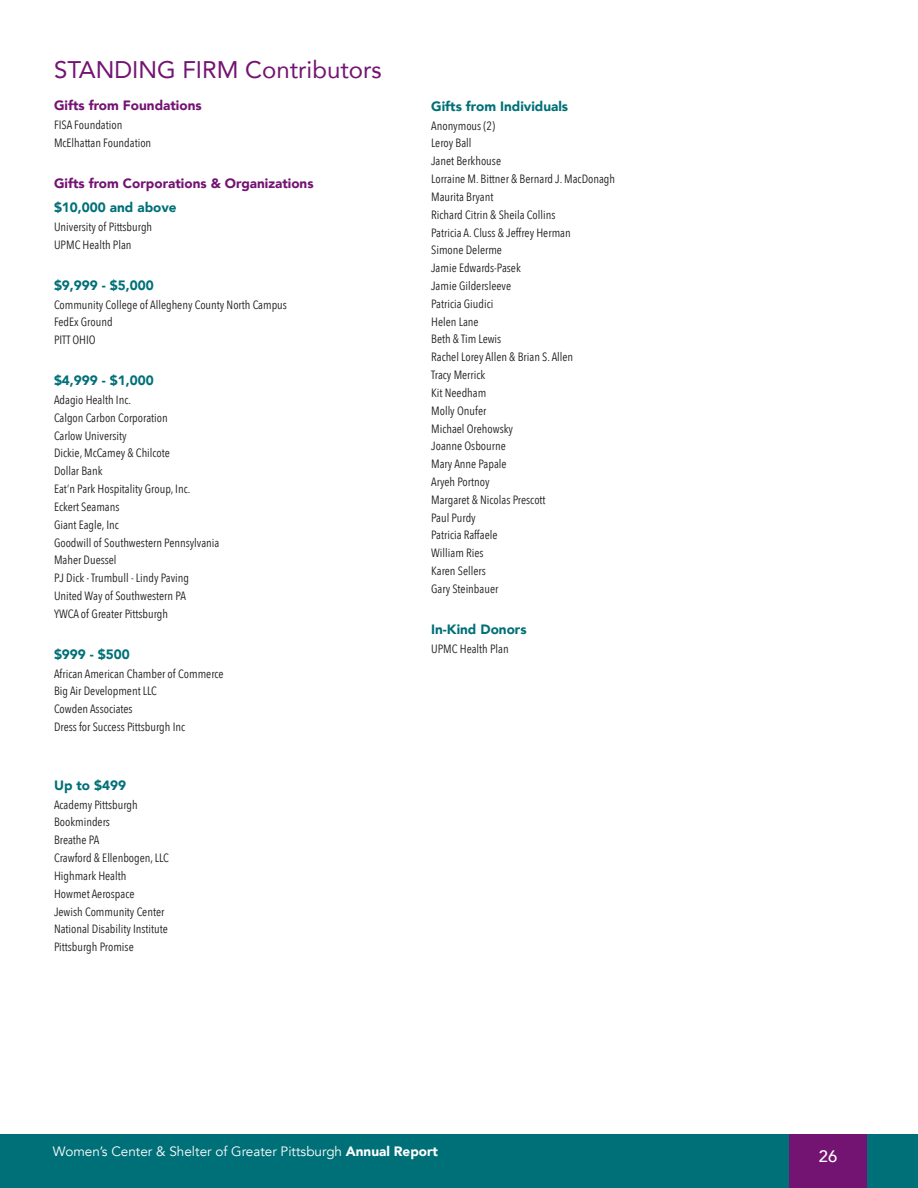
<style>
.page{position:relative;width:918px;height:1188px;background:#fff}
.page>*{position:absolute;margin:0;border:0;box-sizing:border-box;transform-origin:0 0}
.donor_head_main{font:24px "Avenir";color:#731372}
.t1{font:500 16.5px "Avenir";color:#fff}
.donation_amounts{font:900 13.5px "Avenir";color:#007078}
.donation_amounts-2{font:900 13.5px "Avenir";color:#731372}
.t2{font:13.5px "Avenir";color:#fff}
.donor_names_1{font:12px "Avenir Next Condensed";color:#231f20}
.s1{font-weight:900}
</style>
<div class="page">
<div style="left:0;top:1134px;width:918px;height:54px;background:#007078"></div>
<div style="left:789px;top:1134px;width:78px;height:54px;background:#731372"></div>
<p class="donor_head_main" style="left:54px;top:50px;width:329px">STANDING FIRM Contributors</p>
<p class="donation_amounts-2" style="left:54px;top:94px;width:149px">Gifts from Foundations</p>
<p class="donor_names_1" style="left:54px;top:115px;width:70px">FISA Foundation</p>
<p class="donor_names_1" style="left:54px;top:133px;width:99px">McElhattan Foundation</p>
<p class="donation_amounts-2" style="left:54px;top:172px;width:261px">Gifts from Corporations &amp; Organizations</p>
<p class="donation_amounts" style="left:54px;top:196px;width:124px">$10,000 and above</p>
<p class="donor_names_1" style="left:54px;top:216px;width:100px">University of Pittsburgh</p>
<p class="donor_names_1" style="left:54px;top:234px;width:79px">UPMC Health Plan</p>
<p class="donation_amounts" style="left:54px;top:273px;width:101px">$9,999 - $5,000</p>
<p class="donor_names_1" style="left:54px;top:294px;width:234px">Community College of Allegheny County North Campus</p>
<p class="donor_names_1" style="left:54px;top:312px;width:60px">FedEx Ground</p>
<p class="donor_names_1" style="left:54px;top:330px;width:43px">PITT OHIO</p>
<p class="donation_amounts" style="left:54px;top:369px;width:101px">$4,999 - $1,000</p>
<p class="donor_names_1" style="left:54px;top:389px;width:78px">Adagio Health Inc.</p>
<p class="donor_names_1" style="left:54px;top:407px;width:115px">Calgon Carbon Corporation</p>
<p class="donor_names_1" style="left:54px;top:425px;width:74px">Carlow University</p>
<p class="donor_names_1" style="left:54px;top:443px;width:117px">Dickie, McCamey &amp; Chilcote</p>
<p class="donor_names_1" style="left:54px;top:461px;width:50px">Dollar Bank</p>
<p class="donor_names_1" style="left:54px;top:479px;width:138px">Eat’n Park Hospitality Group, Inc.</p>
<p class="donor_names_1" style="left:54px;top:496px;width:67px">Eckert Seamans</p>
<p class="donor_names_1" style="left:54px;top:514px;width:66px">Giant Eagle, Inc</p>
<p class="donor_names_1" style="left:54px;top:532px;width:167px">Goodwill of Southwestern Pennsylvania</p>
<p class="donor_names_1" style="left:54px;top:550px;width:64px">Maher Duessel</p>
<p class="donor_names_1" style="left:54px;top:568px;width:137px">PJ Dick - Trumbull - Lindy Paving</p>
<p class="donor_names_1" style="left:54px;top:586px;width:134px">United Way of Southwestern PA</p>
<p class="donor_names_1" style="left:54px;top:603px;width:116px">YWCA of Greater Pittsburgh</p>
<p class="donation_amounts" style="left:54px;top:642px;width:77px">$999 - $500</p>
<p class="donor_names_1" style="left:54px;top:663px;width:171px">African American Chamber of Commerce</p>
<p class="donor_names_1" style="left:54px;top:681px;width:104px">Big Air Development LLC</p>
<p class="donor_names_1" style="left:54px;top:699px;width:80px">Cowden Associates</p>
<p class="donor_names_1" style="left:54px;top:717px;width:133px">Dress for Success Pittsburgh Inc</p>
<p class="donation_amounts" style="left:54px;top:773px;width:74px">Up to $499</p>
<p class="donor_names_1" style="left:54px;top:794px;width:85px">Academy Pittsburgh</p>
<p class="donor_names_1" style="left:54px;top:812px;width:58px">Bookminders</p>
<p class="donor_names_1" style="left:54px;top:830px;width:47px">Breathe PA</p>
<p class="donor_names_1" style="left:54px;top:848px;width:116px">Crawford &amp; Ellenbogen, LLC</p>
<p class="donor_names_1" style="left:54px;top:865px;width:74px">Highmark Health</p>
<p class="donor_names_1" style="left:54px;top:883px;width:82px">Howmet Aerospace</p>
<p class="donor_names_1" style="left:54px;top:901px;width:112px">Jewish Community Center</p>
<p class="donor_names_1" style="left:54px;top:919px;width:115px">National Disability Institute</p>
<p class="donor_names_1" style="left:54px;top:937px;width:81px">Pittsburgh Promise</p>
<p class="donation_amounts" style="left:431px;top:94px;width:139px">Gifts from Individuals</p>
<p class="donor_names_1" style="left:431px;top:115px;width:66px">Anonymous (2)</p>
<p class="donor_names_1" style="left:431px;top:133px;width:42px">Leroy Ball</p>
<p class="donor_names_1" style="left:431px;top:151px;width:71px">Janet Berkhouse</p>
<p class="donor_names_1" style="left:431px;top:169px;width:185px">Lorraine M. Bittner &amp; Bernard J. MacDonagh</p>
<p class="donor_names_1" style="left:431px;top:186px;width:64px">Maurita Bryant</p>
<p class="donor_names_1" style="left:431px;top:204px;width:126px">Richard Citrin &amp; Sheila Collins</p>
<p class="donor_names_1" style="left:431px;top:222px;width:141px">Patricia A. Cluss &amp; Jeffrey Herman</p>
<p class="donor_names_1" style="left:431px;top:240px;width:72px">Simone Delerme</p>
<p class="donor_names_1" style="left:431px;top:258px;width:91px">Jamie Edwards-Pasek</p>
<p class="donor_names_1" style="left:431px;top:276px;width:81px">Jamie Gildersleeve</p>
<p class="donor_names_1" style="left:431px;top:293px;width:64px">Patricia Giudici</p>
<p class="donor_names_1" style="left:431px;top:311px;width:49px">Helen Lane</p>
<p class="donor_names_1" style="left:431px;top:329px;width:72px">Beth &amp; Tim Lewis</p>
<p class="donor_names_1" style="left:431px;top:347px;width:144px">Rachel Lorey Allen &amp; Brian S. Allen</p>
<p class="donor_names_1" style="left:431px;top:365px;width:56px">Tracy Merrick</p>
<p class="donor_names_1" style="left:431px;top:382px;width:57px">Kit Needham</p>
<p class="donor_names_1" style="left:431px;top:400px;width:57px">Molly Onufer</p>
<p class="donor_names_1" style="left:431px;top:418px;width:83px">Michael Orehowsky</p>
<p class="donor_names_1" style="left:431px;top:436px;width:76px">Joanne Osbourne</p>
<p class="donor_names_1" style="left:431px;top:454px;width:77px">Mary Anne Papale</p>
<p class="donor_names_1" style="left:431px;top:472px;width:60px">Aryeh Portnoy</p>
<p class="donor_names_1" style="left:431px;top:489px;width:116px">Margaret &amp; Nicolas Prescott</p>
<p class="donor_names_1" style="left:431px;top:507px;width:46px">Paul Purdy</p>
<p class="donor_names_1" style="left:431px;top:525px;width:68px">Patricia Raffaele</p>
<p class="donor_names_1" style="left:431px;top:543px;width:54px">William Ries</p>
<p class="donor_names_1" style="left:431px;top:561px;width:56px">Karen Sellers</p>
<p class="donor_names_1" style="left:431px;top:578px;width:69px">Gary Steinbauer</p>
<p class="donation_amounts" style="left:431px;top:618px;width:97px">In-Kind Donors</p>
<p class="donor_names_1" style="left:431px;top:638px;width:79px">UPMC Health Plan</p>
<p class="t2" style="left:53px;top:1143px;width:387px">Women’s Center &amp; Shelter of Greater Pittsburgh <span class="s1">Annual Report</span></p>
<h2 class="t1" style="left:819px;top:1142px;width:20px">26</h2>
</div>
